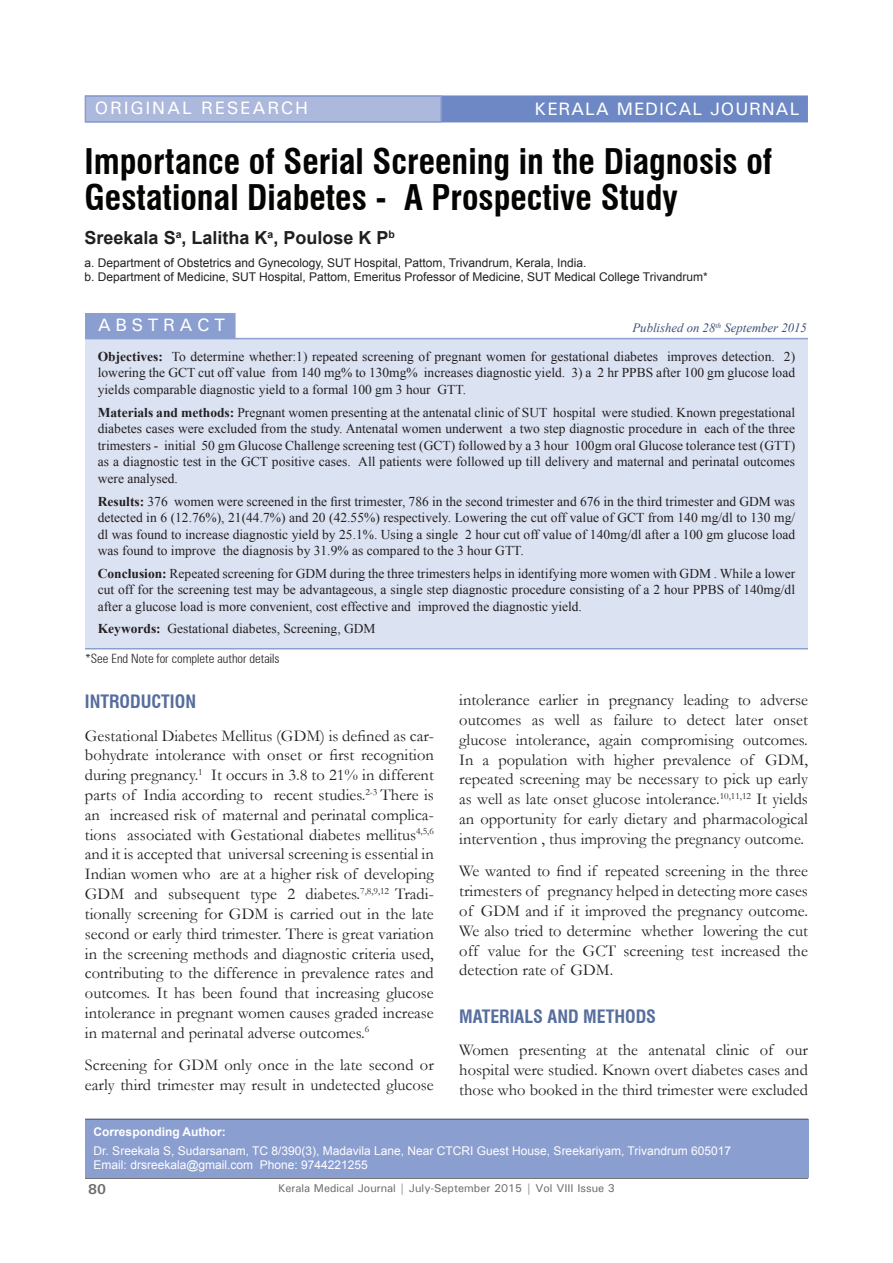
<style>
.page{position:relative;width:893px;height:1263px;background:#fff}
.page>*{position:absolute;margin:0;border:0;box-sizing:border-box;transform-origin:0 0}
.t1{font:700 condensed 34.5px/36px "Swiss 721 BT";color:#040503}
.Title_Name{font:700 18px "Arial";color:#231f20}
.Head_1{font:700 condensed 18px "Swiss 721 BT";color:#566d9e}
.t2{font:500 18px "Univers";letter-spacing:.05em;color:#fff}
.t3{font:500 18px "Univers";letter-spacing:.1em;color:#fff}
.t4{font:500 18px "Univers";letter-spacing:.25em;color:#fff}
.Para_1{font:16.5px/19.8px "Garamond";color:#231f20;text-align:justify}
.t5{font:700 14.25px "Univers";color:#6c6d70}
.Abstract{font:13.5px/16.5px "Times New Roman";color:#231f20;text-align:justify}
.t6{font:300 condensed 12.75px "Zurich BT";color:#231f20}
.t7{font:italic 12.75px "Times New Roman";color:#3e4f77}
.Title_Name-2{font:12px "Arial";color:#231f20}
.Corresponding_Author{font:12px "Arial";color:#fff}
.t8{font:700 12px "Arial";color:#fff}
.t9{font:500 11.25px "Univers";color:#6c6d70}
.s1{font-weight:700}
</style>
<div class="page">
<hr style="left:85px;top:1178px;width:723px;height:1px;background:#57585a">
<div style="left:85px;top:95px;width:723px;height:27px;background:#6d88c5;border:2px solid #6d88c5"></div>
<div style="left:85px;top:95px;width:357px;height:27px;background:#acb8dc;border:2px solid #8b9ed0"></div>
<div style="left:85px;top:1119px;width:723px;height:59px;background:#8b9ed0"></div>
<hr style="left:85px;top:1119px;width:723px;height:1px;background:#3e4f77">
<div style="left:85px;top:313px;width:151px;height:26px;background:#8b9ed0"></div>
<div style="left:85px;top:339px;width:723px;height:309px;background:#dbe2f2"></div>
<hr style="left:85px;top:338px;width:723px;height:1px;background:#8b9ed0">
<hr style="left:85px;top:648px;width:723px;height:1px;background:#8b9ed0">
<p class="t3" style="left:95px;top:97px;width:215px">ORIGINAL RESEARCH</p>
<p class="t2" style="left:534px;top:97px;width:266px">KERALA MEDICAL JOURNAL</p>
<p class="t1" style="left:85px;top:143px;width:689px">Importance of Serial Screening in the Diagnosis of<br>Gestational Diabetes - A Prospective Study</p>
<p class="Title_Name" style="left:85px;top:226px;width:312px">Sreekala S<sup>a</sup>, Lalitha K<sup>a</sup>, Poulose K P<sup>b</sup></p>
<p class="Title_Name-2" style="left:85px;top:255px;width:503px">a. Department of Obstetrics and Gynecology, SUT Hospital, Pattom, Trivandrum, Kerala, India.</p>
<p class="Title_Name-2" style="left:85px;top:269px;width:625px">b. Department of Medicine, SUT Hospital, Pattom, Emeritus Professor of Medicine, SUT Medical College Trivandrum*</p>
<p class="t4" style="left:98px;top:314px;width:129px">ABSTRACT</p>
<p class="Abstract" style="left:98px;top:348px;width:699px"><span class="s1">Objectives:</span> To determine whether:1) repeated screening of pregnant women for gestational diabetes improves detection. 2) lowering the GCT cut off value from 140 mg% to 130mg% increases diagnostic yield. 3) a 2 hr PPBS after 100 gm glucose load yields comparable diagnostic yield to a formal 100 gm 3 hour GTT.</p>
<p class="Abstract" style="left:98px;top:404px;width:699px"><span class="s1">Materials and methods:</span> Pregnant women presenting at the antenatal clinic of SUT hospital were studied. Known pregestational diabetes cases were excluded from the study. Antenatal women underwent a two step diagnostic procedure in each of the three trimesters - initial 50 gm Glucose Challenge screening test (GCT) followed by a 3 hour 100gm oral Glucose tolerance test (GTT) as a diagnostic test in the GCT positive cases. All patients were followed up till delivery and maternal and perinatal outcomes were analysed.</p>
<p class="Abstract" style="left:98px;top:492px;width:699px"><span class="s1">Results:</span> 376 women were screened in the first trimester, 786 in the second trimester and 676 in the third trimester and GDM was detected in 6 (12.76%), 21(44.7%) and 20 (42.55%) respectively. Lowering the cut off value of GCT from 140 mg/dl to 130 mg/ dl was found to increase diagnostic yield by 25.1%. Using a single 2 hour cut off value of 140mg/dl after a 100 gm glucose load was found to improve the diagnosis by 31.9% as compared to the 3 hour GTT.</p>
<p class="Abstract" style="left:98px;top:565px;width:699px"><span class="s1">Conclusion:</span> Repeated screening for GDM during the three trimesters helps in identifying more women with GDM . While a lower cut off for the screening test may be advantageous, a single step diagnostic procedure consisting of a 2 hour PPBS of 140mg/dl after a glucose load is more convenient, cost effective and improved the diagnostic yield.</p>
<p class="Abstract" style="left:98px;top:620px;width:279px"><span class="s1">Keywords:</span> Gestational diabetes, Screening, GDM</p>
<p class="t6" style="left:85px;top:650px;width:196px">*See End Note for complete author details</p>
<p class="t7" style="left:632px;top:319px;width:176px">Published on 28<sup>th</sup> September 2015</p>
<p class="Head_1" style="left:85px;top:691px;width:113px">INTRODUCTION</p>
<p class="Para_1" style="left:85px;top:725px;width:350px">Gestational Diabetes Mellitus (GDM) is defined as car&shy;bohydrate intolerance with onset or first recognition during pregnancy.<sup>1</sup> It occurs in 3.8 to 21% in different parts of India according to recent studies.<sup>2-3</sup> There is an increased risk of maternal and perinatal complica&shy;tions associated with Gestational diabetes mellitus<sup>4,5,6 </sup>and it is accepted that universal screening is essential in Indian women who are at a higher risk of developing GDM and subsequent type 2 diabetes.<sup>7,8,9,12</sup> Tradi&shy;tionally screening for GDM is carried out in the late second or early third trimester. There is great variation in the screening methods and diagnostic criteria used, contributing to the difference in prevalence rates and outcomes. It has been found that increasing glucose intolerance in pregnant women causes graded increase in maternal and perinatal adverse outcomes.<sup>6</sup></p>
<p class="Para_1" style="left:85px;top:1055px;width:350px">Screening for GDM only once in the late second or early third trimester may result in undetected glucose</p>
<p class="Para_1" style="left:459px;top:690px;width:350px">intolerance earlier in pregnancy leading to adverse outcomes as well as failure to detect later onset glucose intolerance, again compromising outcomes.<br>In a population with higher prevalence of GDM, repeated screening may be necessary to pick up early as well as late onset glucose intolerance.<sup>10,11,12</sup> It yields an opportunity for early dietary and pharmacological intervention , thus improving the pregnancy outcome.</p>
<p class="Para_1" style="left:459px;top:861px;width:350px">We wanted to find if repeated screening in the three trimesters of pregnancy helped in detecting more cases of GDM and if it improved the pregnancy outcome.<br>We also tried to determine whether lowering the cut off value for the GCT screening test increased the detection rate of GDM.</p>
<p class="Head_1" style="left:459px;top:1005px;width:198px">MATERIALS AND METHODS</p>
<p class="Para_1" style="left:459px;top:1039px;width:350px">Women presenting at the antenatal clinic of our hospital were studied. Known overt diabetes cases and those who booked in the third trimester were excluded</p>
<p class="t8" style="left:94px;top:1124px;width:134px">Corresponding Author:</p>
<p class="Corresponding_Author" style="left:94px;top:1143px;width:639px">Dr. Sreekala S, Sudarsanam, TC 8/390(3), Madavila Lane, Near CTCRI Guest House, Sreekariyam, Trivandrum 605017</p>
<p class="Corresponding_Author" style="left:94px;top:1157px;width:276px">Email: drsreekala@gmail.com Phone: 9744221255</p>
<p class="t5" style="left:88px;top:1180px;width:19px">80</p>
<p class="t9" style="left:278px;top:1181px;width:338px">Kerala Medical Journal | July-September 2015 | Vol VIII Issue 3</p>
</div>
